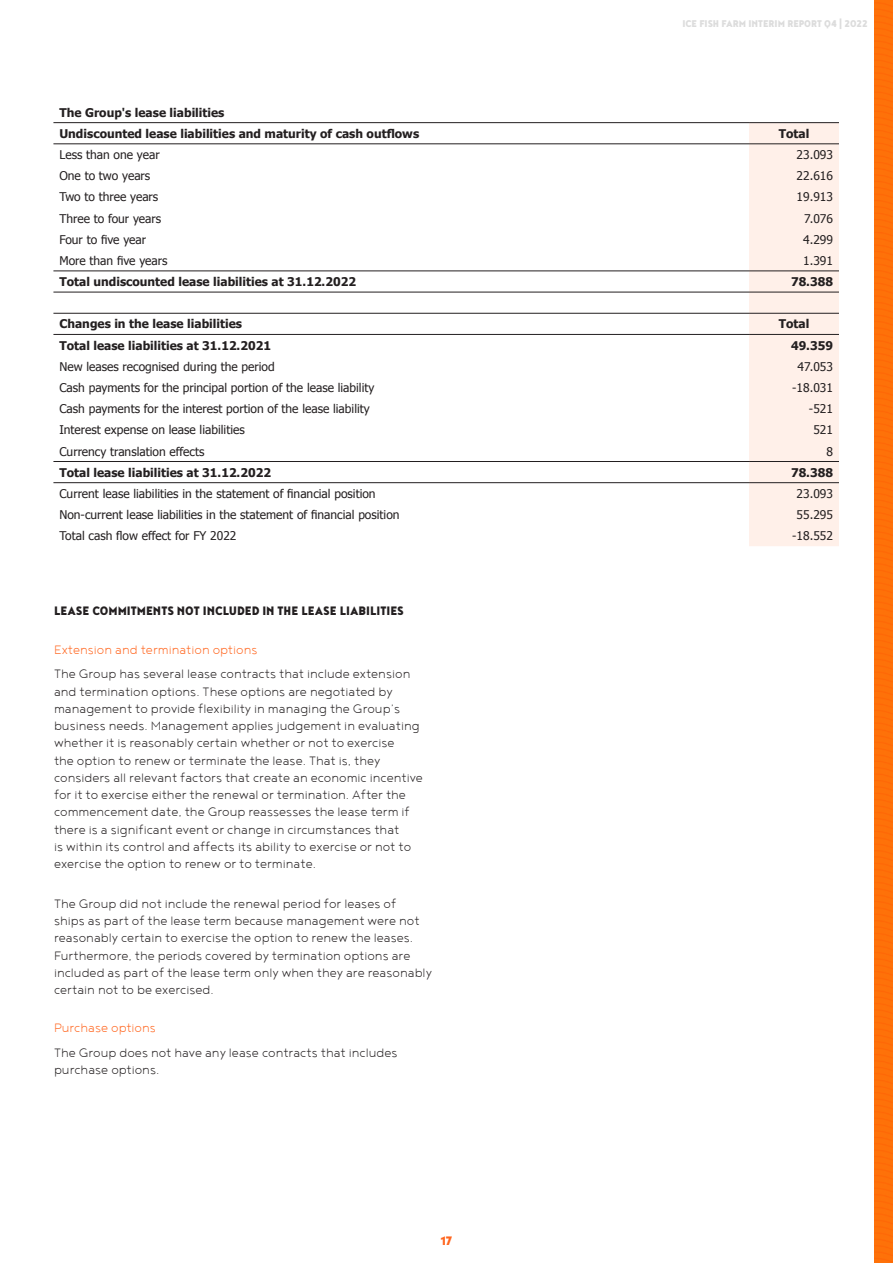
<style>
.page{position:relative;width:893px;height:1263px;background:#fff}
.page>*{position:absolute;margin:0;border:0;box-sizing:border-box;transform-origin:0 0}
.t1{font:300 15px/17.2px "Noyh W01";color:#231f20}
.Normal_BOLD{font:900 15px "Noyh Geometric Slim";color:#231f20}
.Normal_ORANGE{font:300 15px "Noyh W01";color:#ff661f}
.t2{font:900 15px "Noyh Geometric Slim";color:#ff661f}
.t3{font:12px "Tahoma";color:#231f20}
.t4{font:700 12px "Tahoma";color:#231f20}
.t5{font:900 12px "Noyh Geometric Slim";color:#dcdcdc}
</style>
<div class="page">
<div style="left:875px;top:0;width:18px;height:1263px;background:#fe7109"></div>
<div style="left:749px;top:123px;width:90px;height:423px;background:#fff0e9"></div>
<hr style="left:53px;top:122px;width:696px;height:1px;background:#231f20">
<hr style="left:749px;top:122px;width:90px;height:1px;background:#231f20">
<hr style="left:53px;top:143px;width:696px;height:1px;background:#231f20">
<hr style="left:749px;top:143px;width:90px;height:1px;background:#231f20">
<hr style="left:53px;top:270px;width:696px;height:1px;background:#231f20">
<hr style="left:749px;top:270px;width:90px;height:1px;background:#231f20">
<hr style="left:53px;top:292px;width:696px;height:1px;background:#231f20">
<hr style="left:749px;top:292px;width:90px;height:1px;background:#231f20">
<hr style="left:53px;top:313px;width:696px;height:1px;background:#231f20">
<hr style="left:749px;top:313px;width:90px;height:1px;background:#231f20">
<hr style="left:53px;top:334px;width:696px;height:1px;background:#231f20">
<hr style="left:749px;top:334px;width:90px;height:1px;background:#231f20">
<hr style="left:53px;top:461px;width:696px;height:1px;background:#231f20">
<hr style="left:749px;top:461px;width:90px;height:1px;background:#231f20">
<hr style="left:53px;top:482px;width:696px;height:1px;background:#231f20">
<hr style="left:749px;top:482px;width:90px;height:1px;background:#231f20">
<p class="t5" style="left:682px;top:16px;width:187px">ICE FISH FARM INTERIM REPORT Q4 | 2022</p>
<p class="t4" style="left:59px;top:104px;width:167px">The Group's lease liabilities</p>
<p class="t4" style="left:59px;top:125px;width:361px">Undiscounted lease liabilities and maturity of cash outflows</p>
<p class="t4" style="left:779px;top:125px;width:32px">Total</p>
<p class="t3" style="left:59px;top:147px;width:102px">Less than one year</p>
<p class="t3" style="left:797px;top:147px;width:38px">23.093</p>
<p class="t3" style="left:59px;top:168px;width:92px">One to two years</p>
<p class="t3" style="left:797px;top:168px;width:38px">22.616</p>
<p class="t3" style="left:59px;top:189px;width:100px">Two to three years</p>
<p class="t3" style="left:797px;top:189px;width:38px">19.913</p>
<p class="t3" style="left:59px;top:210px;width:103px">Three to four years</p>
<p class="t3" style="left:804px;top:210px;width:30px">7.076</p>
<p class="t3" style="left:59px;top:231px;width:88px">Four to five year</p>
<p class="t3" style="left:803px;top:231px;width:31px">4.299</p>
<p class="t3" style="left:59px;top:252px;width:110px">More than five years</p>
<p class="t3" style="left:803px;top:252px;width:31px">1.391</p>
<p class="t4" style="left:59px;top:273px;width:298px">Total undiscounted lease liabilities at 31.12.2022</p>
<p class="t4" style="left:791px;top:273px;width:43px">78.388</p>
<p class="t4" style="left:59px;top:316px;width:184px">Changes in the lease liabilities</p>
<p class="t4" style="left:779px;top:316px;width:32px">Total</p>
<p class="t4" style="left:59px;top:337px;width:213px">Total lease liabilities at 31.12.2021</p>
<p class="t4" style="left:791px;top:337px;width:43px">49.359</p>
<p class="t3" style="left:59px;top:358px;width:217px">New leases recognised during the period</p>
<p class="t3" style="left:797px;top:358px;width:37px">47.053</p>
<p class="t3" style="left:59px;top:380px;width:316px">Cash payments for the principal portion of the lease liability</p>
<p class="t3" style="left:792px;top:380px;width:42px">-18.031</p>
<p class="t3" style="left:59px;top:401px;width:312px">Cash payments for the interest portion of the lease liability</p>
<p class="t3" style="left:809px;top:401px;width:26px">-521</p>
<p class="t3" style="left:59px;top:422px;width:187px">Interest expense on lease liabilities</p>
<p class="t3" style="left:813px;top:422px;width:21px">521</p>
<p class="t3" style="left:59px;top:443px;width:146px">Currency translation effects</p>
<p class="t3" style="left:826px;top:443px;width:8px">8</p>
<p class="t4" style="left:59px;top:464px;width:213px">Total lease liabilities at 31.12.2022</p>
<p class="t4" style="left:791px;top:464px;width:43px">78.388</p>
<p class="t3" style="left:59px;top:485px;width:318px">Current lease liabilities in the statement of financial position</p>
<p class="t3" style="left:797px;top:485px;width:38px">23.093</p>
<p class="t3" style="left:59px;top:507px;width:342px">Non-current lease liabilities in the statement of financial position</p>
<p class="t3" style="left:797px;top:507px;width:38px">55.295</p>
<p class="t3" style="left:59px;top:528px;width:179px">Total cash flow effect for FY 2022</p>
<p class="t3" style="left:792px;top:528px;width:42px">-18.552</p>
<p class="Normal_BOLD" style="left:54px;top:602px;width:351px">LEASE COMMITMENTS NOT INCLUDED IN THE LEASE LIABILITIES</p>
<p class="Normal_ORANGE" style="left:54px;top:641px;width:205px">Extension and termination options</p>
<p class="t1" style="left:54px;top:665px;width:370px">The Group has several lease contracts that include extension and termination options. These options are negotiated by management to provide flexibility in managing the Group’s business needs. Management applies judgement in evaluating whether it is reasonably certain whether or not to exercise<br>the option to renew or terminate the lease. That is, they considers all relevant factors that create an economic incentive for it to exercise either the renewal or termination. After the commencement date, the Group reassesses the lease term if there is a significant event or change in circumstances that<br>is within its control and affects its ability to exercise or not to exercise the option to renew or to terminate.</p>
<p class="t1" style="left:54px;top:894px;width:379px">The Group did not include the renewal period for leases of<br>ships as part of the lease term because management were not reasonably certain to exercise the option to renew the leases.<br>Furthermore, the periods covered by termination options are included as part of the lease term only when they are reasonably certain not to be exercised.</p>
<p class="Normal_ORANGE" style="left:54px;top:1020px;width:103px">Purchase options</p>
<p class="t1" style="left:54px;top:1044px;width:345px">The Group does not have any lease contracts that includes purchase options.</p>
<p class="t2" style="left:441px;top:1231px;width:13px">17</p>
</div>
